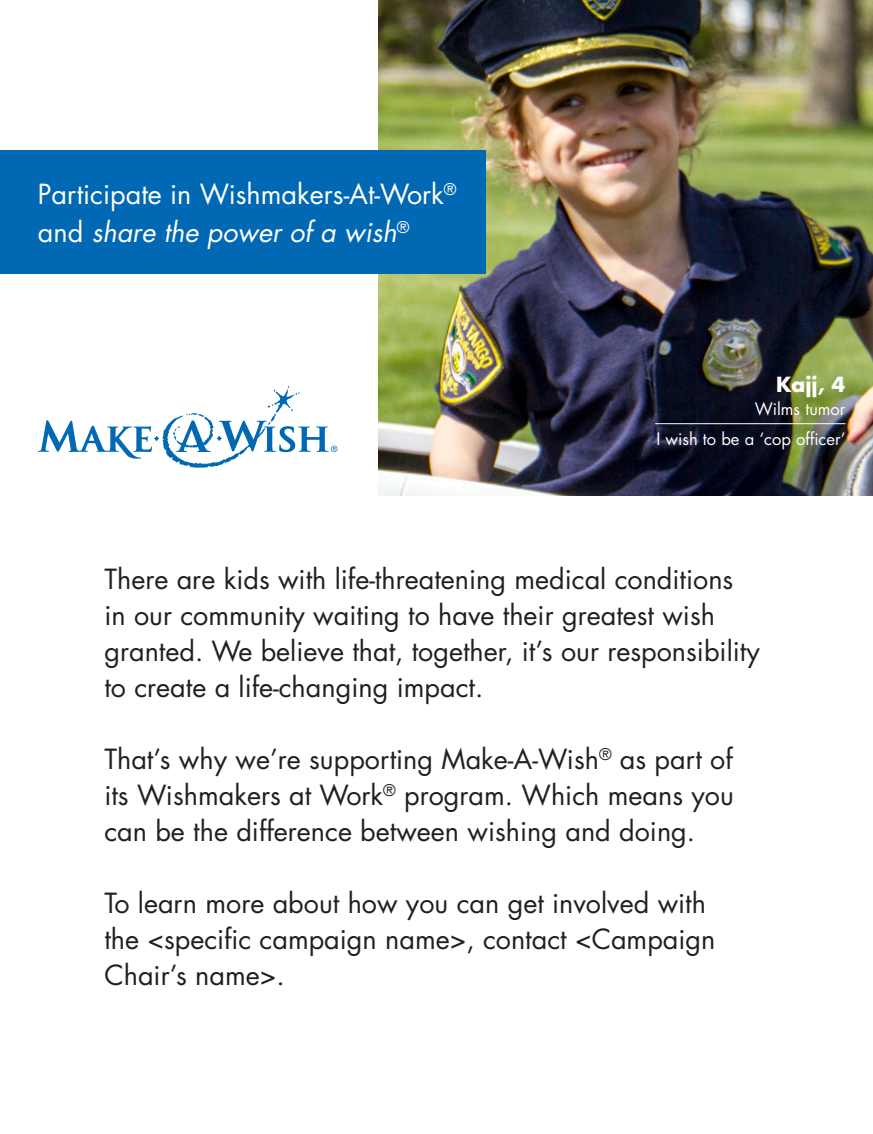
<style>
.page{position:relative;width:873px;height:1134px;background:#fff}
.page>*{position:absolute;margin:0;border:0;box-sizing:border-box;transform-origin:0 0}
.Body_Text{font:27px/36px "Futura Std";color:#231f20}
.Subhead{font:27px "Futura Std";color:#fff}
.Subhead-2{font:italic 27px "Futura Std";color:#fff}
.MAW-Child_Name{font:700 20.25px "Futura Std";color:#fff}
.MAW-Child_Wish{font:16.65px "Futura Std";color:#fff}
.MAW-Child_Sickness{font:16.65px "Futura Std";color:#fff}
.s1{font-style:normal}
</style>
<div class="page">
<img style="left:378px;top:0;width:495px;height:495px">
<div style="left:0;top:150px;width:485px;height:123px;background:#0168b3"></div>
<hr style="left:655px;top:423px;width:191px;height:1px;background:#fff">
<svg style="left:38px;top:386px;width:299px;height:82px"></svg>
<p class="Subhead" style="left:38px;top:177px;width:420px">Participate in Wishmakers-At-Work<sup>®</sup></p>
<p class="Subhead-2" style="left:38px;top:215px;width:373px"><span class="s1">and</span> share the power of a wish<sup>®</sup></p>
<p class="MAW-Child_Name" style="left:776px;top:371px;width:71px">Kajj, 4</p>
<p class="MAW-Child_Sickness" style="left:755px;top:398px;width:92px">Wilms tumor</p>
<p class="MAW-Child_Wish" style="left:656px;top:428px;width:191px">I wish to be a ‘cop officer’</p>
<p class="Body_Text" style="left:104px;top:562px;width:657px">There are kids with life-threatening medical conditions in our community waiting to have their greatest wish granted. We believe that, together, it’s our responsibility to create a life-changing impact.</p>
<p class="Body_Text" style="left:104px;top:742px;width:631px;text-align:justify">That’s why we’re supporting Make-A-Wish<sup>®</sup> as part of its Wishmakers at Work<sup>®</sup> program. Which means you can be the difference between wishing and doing.</p>
<p class="Body_Text" style="left:104px;top:886px;width:613px">To learn more about how you can get involved with the &lt;specific campaign name&gt;, contact &lt;Campaign<br>Chair’s name&gt;.</p>
</div>
